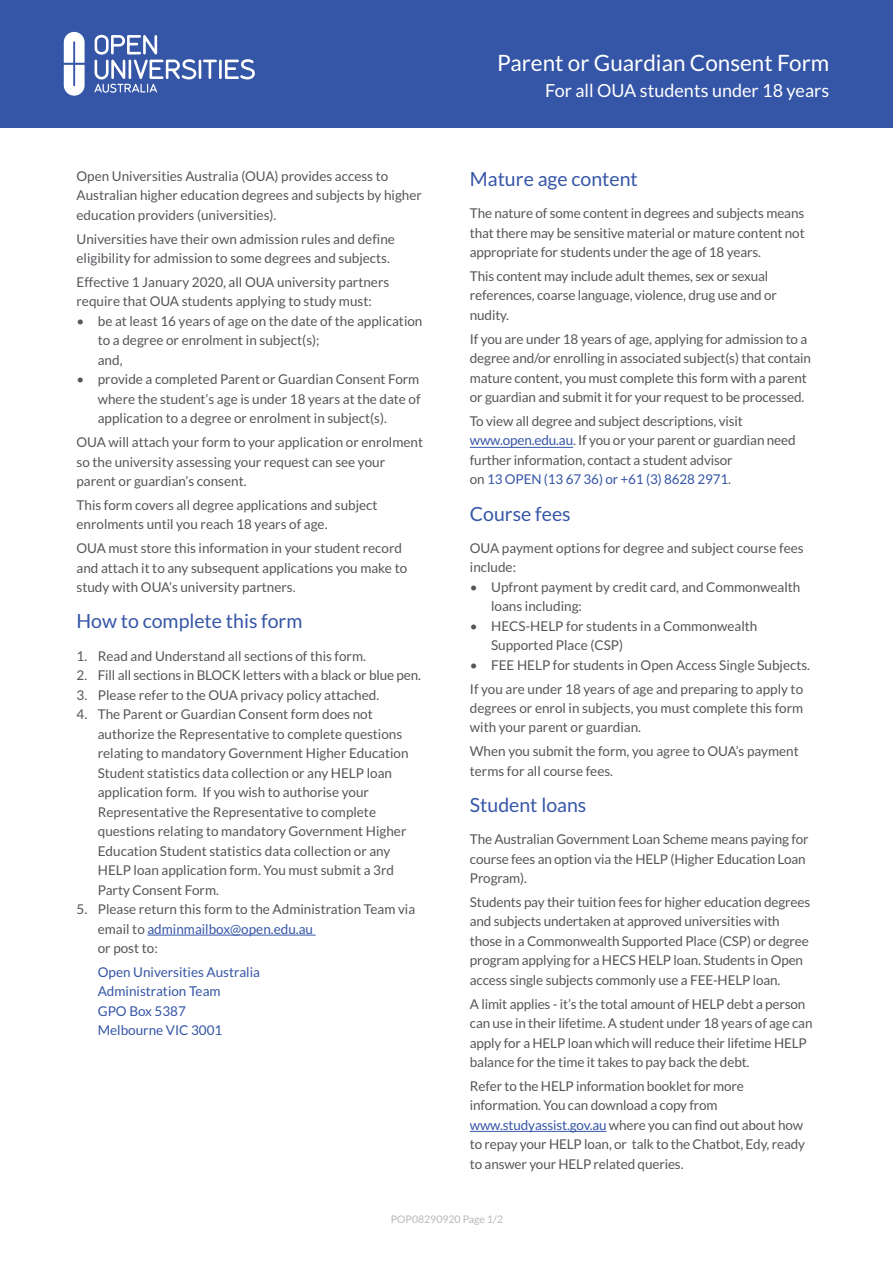
<style>
.page{position:relative;width:893px;height:1263px;background:#fff}
.page>*{position:absolute;margin:0;border:0;box-sizing:border-box;transform-origin:0 0}
.t1{font:22.5px "Lato";color:#fff}
.t2{font:19.5px "Lato";color:#3555a6}
.t3{font:18px "Lato";color:#fff}
.t4{font:13.5px/19.5px "Lato";color:#55565a}
.t5{font:13.5px/19.5px "Lato";color:#3555a6}
.t6{font:10.5px "Lato";color:#b8babc}
.s1{color:#3555a6}
</style>
<div class="page">
<div style="left:0;top:0;width:893px;height:128px;background:#3555a6"></div>
<svg style="left:64px;top:32px;width:21px;height:64px"></svg>
<svg style="left:94px;top:35px;width:161px;height:58px"></svg>
<hr style="left:147px;top:935px;width:169px;height:1px;background:#3555a6">
<hr style="left:470px;top:1131px;width:136px;height:1px;background:#3555a6">
<hr style="left:470px;top:447px;width:103px;height:1px;background:#3555a6">
<p class="t4" style="left:77px;top:166px;width:347px">Open Universities Australia (OUA) provides access to<br>Australian higher education degrees and subjects by higher education providers (universities).</p>
<p class="t4" style="left:77px;top:229px;width:320px">Universities have their own admission rules and define eligibility for admission to some degrees and subjects.</p>
<p class="t4" style="left:77px;top:272px;width:314px">Effective 1 January 2020, all OUA university partners require that OUA students applying to study must:</p>
<p class="t4" style="left:98px;top:311px;width:326px;text-indent:-21px">• be at least 16 years of age on the date of the application to a degree or enrolment in subject(s);<br>and,</p>
<p class="t4" style="left:98px;top:370px;width:324px;text-align:justify;text-indent:-21px">• provide a completed Parent or Guardian Consent Form where the student’s age is under 18 years at the date of application to a degree or enrolment in subject(s).</p>
<p class="t4" style="left:77px;top:432px;width:348px">OUA will attach your form to your application or enrolment so the university assessing your request can see your parent or guardian’s consent.</p>
<p class="t4" style="left:77px;top:495px;width:303px">This form covers all degree applications and subject enrolments until you reach 18 years of age.</p>
<p class="t4" style="left:77px;top:538px;width:332px">OUA must store this information in your student record and attach it to any subsequent applications you make to study with OUA’s university partners.</p>
<h2 class="t2" style="left:77px;top:610px;width:227px">How to complete this form</h2>
<p class="t4" style="left:77px;top:646px;width:291px">1. Read and Understand all sections of this form.</p>
<p class="t4" style="left:77px;top:665px;width:346px">2. Fill all sections in BLOCK letters with a black or blue pen.</p>
<p class="t4" style="left:77px;top:685px;width:304px">3. Please refer to the OUA privacy policy attached.</p>
<p class="t4" style="left:98px;top:704px;width:312px;text-indent:-21px">4. The Parent or Guardian Consent form does not authorize the Representative to complete questions relating to mandatory Government Higher Education Student statistics data collection or any HELP loan application form. If you wish to authorise your Representative the Representative to complete questions relating to mandatory Government Higher Education Student statistics data collection or any HELP loan application form. You must submit a 3rd Party Consent Form.</p>
<p class="t4" style="left:98px;top:899px;width:319px;text-indent:-21px">5. Please return this form to the Administration Team via email to <span class="s1">adminmailbox@open.edu.au<br></span>or post to:</p>
<p class="t5" style="left:98px;top:962px;width:164px">Open Universities Australia<br>Administration Team<br>GPO Box 5387<br>Melbourne VIC 3001</p>
<h1 class="t1" style="left:497px;top:51px;width:333px">Parent or Guardian Consent Form</h1>
<h3 class="t3" style="left:545px;top:80px;width:286px">For all OUA students under 18 years</h3>
<h2 class="t2" style="left:470px;top:168px;width:170px">Mature age content</h2>
<p class="t4" style="left:470px;top:203px;width:336px;text-align:justify">The nature of some content in degrees and subjects means that there may be sensitive material or mature content not appropriate for students under the age of 18 years.</p>
<p class="t4" style="left:470px;top:266px;width:309px">This content may include adult themes, sex or sexual references, coarse language, violence, drug use and or nudity.</p>
<p class="t4" style="left:470px;top:329px;width:343px">If you are under 18 years of age, applying for admission to a degree and/or enrolling in associated subject(s) that contain mature content, you must complete this form with a parent or guardian and submit it for your request to be processed.</p>
<p class="t4" style="left:470px;top:411px;width:327px">To view all degree and subject descriptions, visit <span class="s1">www.open.edu.au</span>. If you or your parent or guardian need further information, contact a student advisor<br>on <span class="s1">13 OPEN (13 67 36) or +61 (3) 8628 2971</span>.</p>
<h2 class="t2" style="left:470px;top:503px;width:102px">Course fees</h2>
<p class="t4" style="left:470px;top:538px;width:335px">OUA payment options for degree and subject course fees include:</p>
<p class="t4" style="left:491px;top:577px;width:311px;text-indent:-21px">• Upfront payment by credit card, and Commonwealth loans including:</p>
<p class="t4" style="left:491px;top:616px;width:268px;text-indent:-21px">• HECS-HELP for students in a Commonwealth<br>Supported Place (CSP)</p>
<p class="t4" style="left:470px;top:653px;width:342px;line-height:23.7px">• FEE HELP for students in Open Access Single Subjects.<br>If you are under 18 years of age and preparing to apply to</p>
<p class="t4" style="left:470px;top:698px;width:335px">degrees or enrol in subjects, you must complete this form with your parent or guardian.</p>
<p class="t4" style="left:470px;top:741px;width:330px">When you submit the form, you agree to OUA’s payment terms for all course fees.</p>
<h2 class="t2" style="left:470px;top:794px;width:118px">Student loans</h2>
<p class="t4" style="left:470px;top:829px;width:340px">The Australian Government Loan Scheme means paying for course fees an option via the HELP (Higher Education Loan<br>Program).</p>
<p class="t4" style="left:470px;top:892px;width:342px">Students pay their tuition fees for higher education degrees and subjects undertaken at approved universities with those in a Commonwealth Supported Place (CSP) or degree program applying for a HECS HELP loan. Students in Open access single subjects commonly use a FEE-HELP loan.</p>
<p class="t4" style="left:470px;top:994px;width:344px">A limit applies - it’s the total amount of HELP debt a person can use in their lifetime. A student under 18 years of age can apply for a HELP loan which will reduce their lifetime HELP balance for the time it takes to pay back the debt.</p>
<p class="t4" style="left:470px;top:1076px;width:337px">Refer to the HELP information booklet for more information. You can download a copy from <span class="s1">www.studyassist.gov.au</span> where you can find out about how to repay your HELP loan, or talk to the Chatbot, Edy, ready to answer your HELP related queries.</p>
<p class="t6" style="left:391px;top:1213px;width:114px">POP08290920 Page 1/2</p>
</div>
